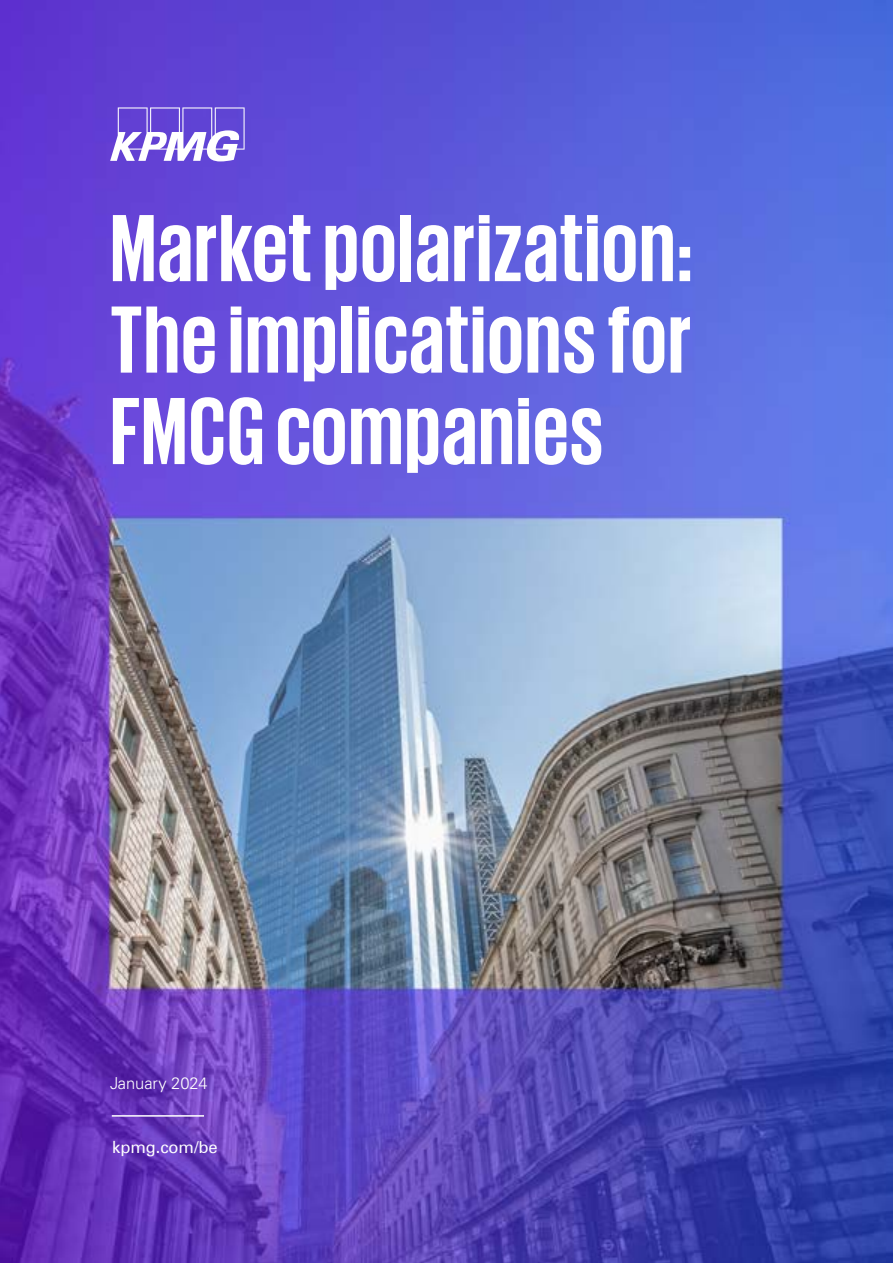
<style>
.page{position:relative;width:893px;height:1263px;background:#fff}
.page>*{position:absolute;margin:0;border:0;box-sizing:border-box;transform-origin:0 0}
.t1{font:700 97.5px/91.5px "KPMG";letter-spacing:.01em;color:#fff;text-align:justify}
.t2{font:300 16.5px "Univers LT Std";letter-spacing:-.005em;color:#fff}
.t3{font:16.5px "Universfor KPMG";letter-spacing:-.005em;color:#fff}
</style>
<div class="page">
<img style="left:0;top:0;width:893px;height:1263px">
<svg style="left:110px;top:107px;width:135px;height:54px"></svg>
<hr style="left:112px;top:1115px;width:92px;height:2px;background:#fff">
<p class="t1" style="left:110px;top:200px;width:585px">Market polarization:<br>The implications for FMCG companies</p>
<p class="t2" style="left:110px;top:1073px;width:99px">January 2024</p>
<p class="t3" style="left:112px;top:1137px;width:107px">kpmg.com/be</p>
</div>
